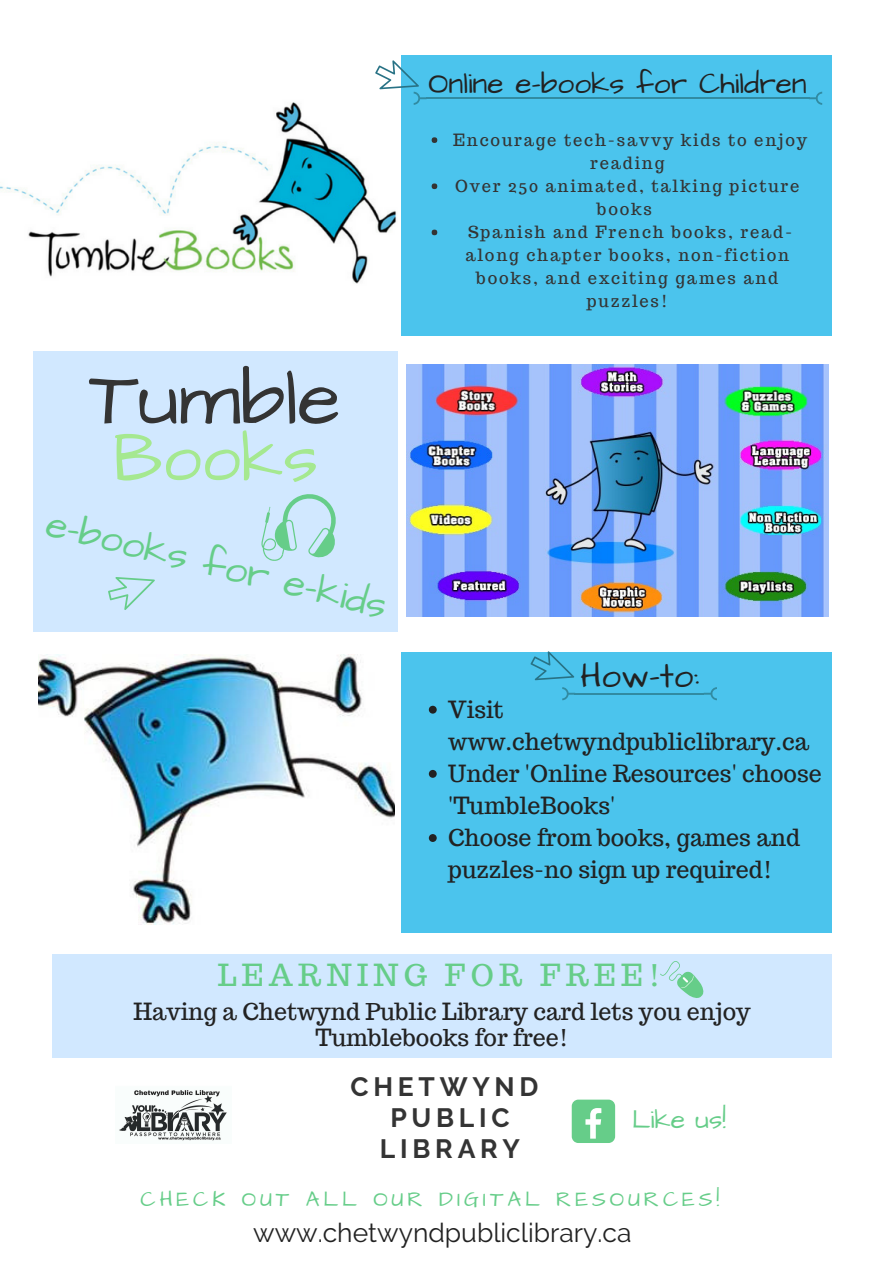
<style>
.page{position:relative;width:893px;height:1263px;background:#fff}
.page>*{position:absolute;margin:0;border:0;box-sizing:border-box;transform-origin:0 0}
.t1{font:79.43px "Architects Daughter";color:#343434}
.t2{font:69.53px "Architects Daughter";color:#a5e890}
.t3{font:39.75px "Architects Daughter";color:#66cd89}
.t4{font:34.72px "Architects Daughter";color:#222}
.t5{font:29.78px "Architects Daughter";color:#222}
.t6{font:29.78px "Trocchi";letter-spacing:.18em;color:#66cd89}
.t7{font:26.47px "Raleway";color:#222}
.t8{font:700 26.47px/31px "Raleway";letter-spacing:.18em;color:#343434;text-align:center}
.t9{font:26.47px "Architects Daughter";color:#66cd89}
.t10{font:23.17px/32.1px "Trocchi";color:#222;text-align:center}
.t11{font:21.52px "Architects Daughter";letter-spacing:.18em;color:#66cd89}
.t12{font:16.58px "Trocchi";letter-spacing:.11em;color:#343434}
</style>
<div class="page">
<img style="left:38px;top:654px;width:356px;height:270px">
<img style="left:407px;top:365px;width:421px;height:252px">
<img style="left:0;top:102px;width:407px;height:234px">
<div style="left:401px;top:55px;width:431px;height:280px;background:#4bc4ed"></div>
<div style="left:33px;top:351px;width:364px;height:280px;background:#d1e8ff"></div>
<div style="left:401px;top:652px;width:431px;height:280px;background:#4bc4ed"></div>
<div style="left:52px;top:954px;width:780px;height:104px;background:#d1e8ff"></div>
<svg style="left:432px;top:137px;width:5px;height:6px"></svg>
<svg style="left:432px;top:183px;width:5px;height:6px"></svg>
<svg style="left:432px;top:230px;width:5px;height:5px"></svg>
<svg style="left:429px;top:706px;width:8px;height:8px"></svg>
<svg style="left:429px;top:770px;width:8px;height:8px"></svg>
<svg style="left:429px;top:834px;width:8px;height:8px"></svg>
<svg style="left:261px;top:494px;width:75px;height:67px"></svg>
<svg style="left:660px;top:961px;width:44px;height:37px"></svg>
<div style="left:572px;top:1099px;width:43px;height:44px;background:#66cd89;border-radius:7px"></div>
<svg style="left:585px;top:1108px;width:16px;height:31px"></svg>
<svg style="left:530px;top:651px;width:44px;height:29px"></svg>
<hr style="left:575px;top:693px;width:129px;height:2px;background:#318ba2">
<svg style="left:704px;top:687px;width:13px;height:13px"></svg>
<svg style="left:562px;top:687px;width:13px;height:13px"></svg>
<hr style="left:426px;top:97px;width:383px;height:2px;background:#318ba2">
<svg style="left:809px;top:92px;width:13px;height:13px"></svg>
<svg style="left:374px;top:60px;width:53px;height:45px"></svg>
<svg style="left:108px;top:577px;width:47px;height:33px"></svg>
<img style="left:119px;top:1090px;width:108px;height:51px">
<p class="t5" style="left:429px;top:64px;width:380px">Online e-books for Children</p>
<h1 class="t1" style="left:89px;top:345px;width:253px">Tumble</h1>
<h2 class="t2" style="left:113px;top:411px;width:207px">Books</h2>
<h3 class="t3" style="left:54px;top:496px;width:351px;rotate:14deg">e-books for e-kids</h3>
<p class="t12" style="left:453px;top:129px;width:355px">Encourage tech-savvy kids to enjoy</p>
<p class="t12" style="left:590px;top:152px;width:76px">reading</p>
<p class="t12" style="left:455px;top:175px;width:346px">Over 250 animated, talking picture</p>
<p class="t12" style="left:597px;top:198px;width:56px">books</p>
<p class="t12" style="left:468px;top:221px;width:326px">Spanish and French books, read-</p>
<p class="t12" style="left:465px;top:244px;width:325px">along chapter books, non-fiction</p>
<p class="t12" style="left:476px;top:267px;width:303px">books, and exciting games and</p>
<p class="t12" style="left:587px;top:290px;width:82px">puzzles!</p>
<h3 class="t4" style="left:580px;top:653px;width:120px">How-to:</h3>
<p class="t10" style="left:448px;top:693px;width:375px;text-align:left">Visit www.chetwyndpubliclibrary.ca<br>Under 'Online Resources' choose 'TumbleBooks'<br>Choose from books, games and puzzles-no sign up required!</p>
<p class="t6" style="left:218px;top:956px;width:444px">LEARNING FOR FREE!</p>
<p class="t10" style="left:134px;top:999px;width:619px;line-height:25.3px">Having a Chetwynd Public Library card lets you enjoy<br>Tumblebooks for free!</p>
<p class="t8" style="left:350px;top:1071px;width:190px">CHETWYND<br>PUBLIC<br>LIBRARY</p>
<p class="t11" style="left:141px;top:1185px;width:580px">CHECK OUT ALL OUR DIGITAL RESOURCES!</p>
<p class="t9" style="left:632px;top:1102px;width:95px">Like us!</p>
<p class="t7" style="left:253px;top:1217px;width:380px">www.chetwyndpubliclibrary.ca</p>
</div>
